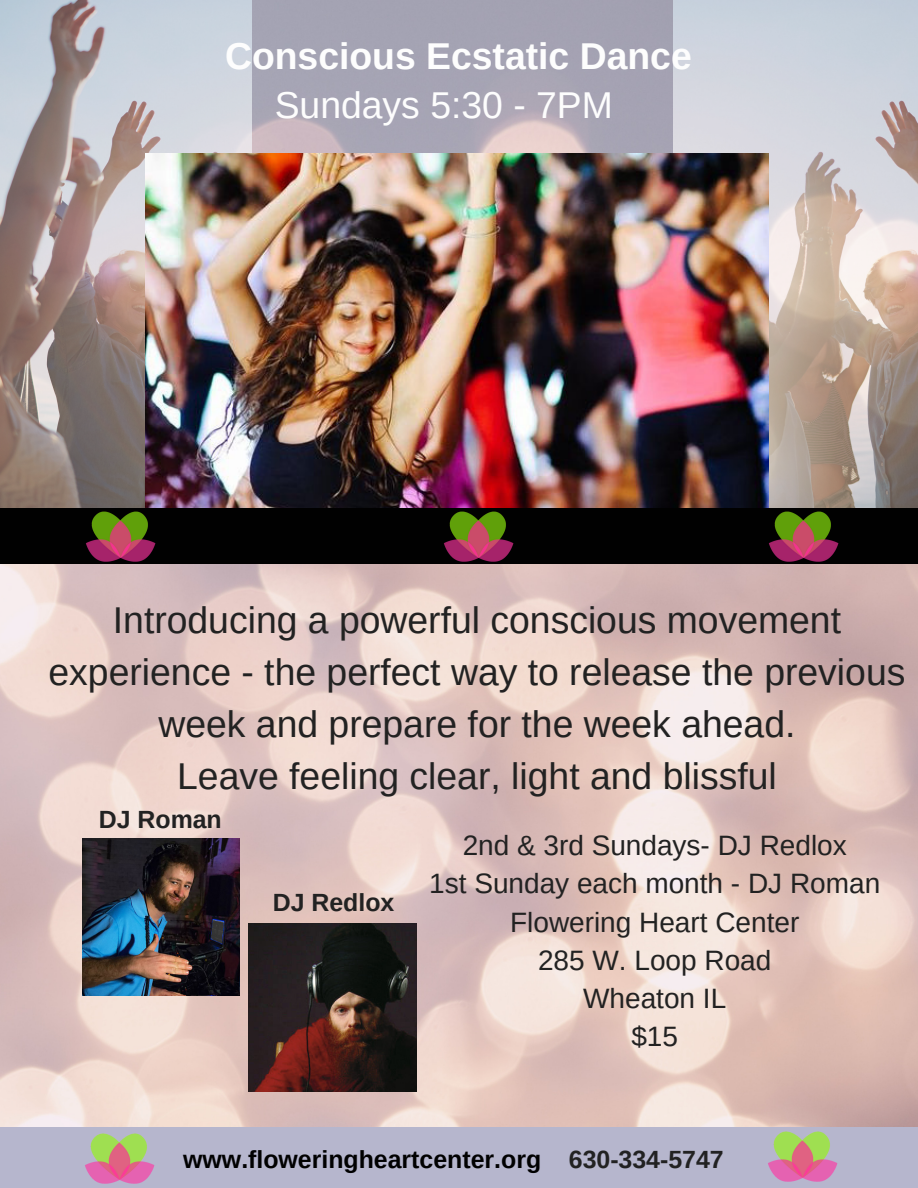
<style>
.page{position:relative;width:918px;height:1188px;background:#fff}
.page>*{position:absolute;margin:0;border:0;box-sizing:border-box;transform-origin:0 0}
.t1{font:37.35px/51.8px "Arimo";color:#222;text-align:center}
.t2{font:700 37.35px "Arimo";color:#fdfdfd}
.t3{font:37.35px "Arimo";color:#fdfdfd}
.t4{font:28.05px/38.2px "Arimo";color:#222;text-align:center}
.t5{font:700 24.9px "Arimo";color:#010101}
.t6{font:700 24.9px "Arimo";color:#222}
.s1{color:#222}
</style>
<div class="page">
<img style="left:0;top:0;width:918px;height:1127px">
<img style="left:0;top:0;width:252px;height:508px">
<img style="left:82px;top:838px;width:158px;height:158px">
<img style="left:674px;top:0;width:244px;height:508px">
<img style="left:145px;top:153px;width:623px;height:355px">
<div style="left:0;top:508px;width:918px;height:56px;background:#010101"></div>
<img style="left:444px;top:511px;width:70px;height:51px">
<img style="left:769px;top:511px;width:70px;height:51px">
<img style="left:86px;top:511px;width:70px;height:51px">
<div style="left:0;top:1127px;width:918px;height:61px;background:#b6b6cd"></div>
<img style="left:85px;top:1133px;width:70px;height:51px">
<img style="left:768px;top:1131px;width:70px;height:51px">
<img style="left:249px;top:924px;width:167px;height:167px">
<p class="t2" style="left:225px;top:35px;width:468px">Conscious Ecstatic Dance</p>
<p class="t3" style="left:275px;top:84px;width:340px">Sundays 5:30 - 7PM</p>
<p class="t1" style="left:49px;top:595px;width:858px">Introducing a powerful conscious movement experience - the perfect way to release the previous week and prepare for the week ahead.<br>Leave feeling clear, light and blissful</p>
<p class="t6" style="left:99px;top:805px;width:125px">DJ Roman</p>
<p class="t6" style="left:273px;top:889px;width:123px">DJ Redlox</p>
<p class="t4" style="left:429px;top:826px;width:452px">2nd &amp; 3rd Sundays- DJ Redlox<br>1st Sunday each month - DJ Roman<br>Flowering Heart Center<br>285 W. Loop Road<br>Wheaton IL<br>$15</p>
<p class="t5" style="left:183px;top:1145px;width:542px">www.floweringheartcenter.org <span class="s1">630-334-5747</span></p>
</div>
